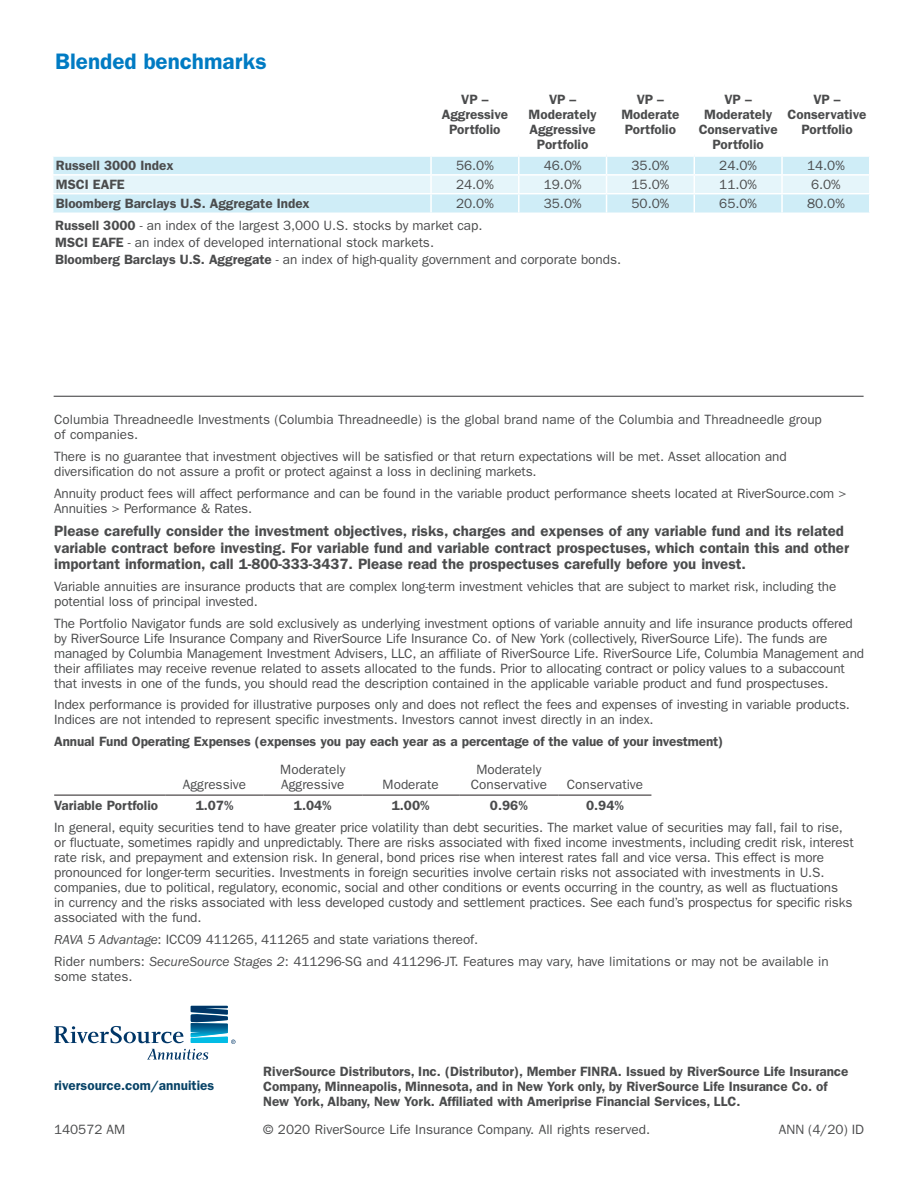
<style>
.page{position:relative;width:918px;height:1188px;background:#fff}
.page>*{position:absolute;margin:0;border:0;box-sizing:border-box;transform-origin:0 0}
.Page_Title_1_25_28{font:600 22.5px "ITC Franklin Gothic Std";color:#007bc3}
.disc{font:600 15px/16.5px "ITC Franklin Gothic Std";color:#4b4c4d}
.disc-2{font:13.5px/15px "ITC Franklin Gothic Std";letter-spacing:-.01em;color:#4b4c4d}
.disc-3{font:600 13.5px/15px "ITC Franklin Gothic Std";color:#4b4c4d}
.Body_9_11_5{font:13.5px "ITC Franklin Gothic Std";color:#4b4c4d}
.Body_9_11_5-2{font:600 13.5px/15px "ITC Franklin Gothic Std";color:#4b4c4d;text-align:center}
.Back_cover_legal{font:600 13.5px "ITC Franklin Gothic Std";color:#084367}
.BODY{font:13.5px "ITC Franklin Gothic Std";color:#4b4c4d}
.s1{font-weight:600}
.s2{font-style:italic}
</style>
<div class="page">
<hr style="left:54px;top:795px;width:112px;height:1px;background:#231f20">
<hr style="left:166px;top:795px;width:97px;height:1px;background:#231f20">
<hr style="left:263px;top:795px;width:99px;height:1px;background:#231f20">
<hr style="left:362px;top:795px;width:97px;height:1px;background:#231f20">
<hr style="left:459px;top:795px;width:100px;height:1px;background:#231f20">
<hr style="left:559px;top:795px;width:92px;height:1px;background:#231f20">
<svg style="left:54px;top:1006px;width:182px;height:54px"></svg>
<hr style="left:54px;top:396px;width:810px;height:1px;background:#4b4c4d">
<svg style="left:53px;top:155px;width:817px;height:58px;background:#daf1f8"></svg>
<p class="Page_Title_1_25_28" style="left:55px;top:48px;width:213px">Blended benchmarks</p>
<p class="Body_9_11_5-2" style="left:442px;top:92px;width:68px">VP –<br>Aggressive<br>Portfolio</p>
<p class="Body_9_11_5-2" style="left:529px;top:92px;width:70px">VP –<br>Moderately<br>Aggressive<br>Portfolio</p>
<p class="Body_9_11_5-2" style="left:621px;top:92px;width:60px">VP –<br>Moderate<br>Portfolio</p>
<p class="Body_9_11_5-2" style="left:699px;top:92px;width:80px">VP –<br>Moderately<br>Conservative<br>Portfolio</p>
<p class="Body_9_11_5-2" style="left:788px;top:92px;width:80px">VP –<br>Conservative<br>Portfolio</p>
<p class="Body_9_11_5-2" style="left:56px;top:158px;width:119px">Russell 3000 Index</p>
<p class="Body_9_11_5" style="left:456px;top:158px;width:39px">56.0%</p>
<p class="Body_9_11_5" style="left:544px;top:158px;width:39px">46.0%</p>
<p class="Body_9_11_5" style="left:632px;top:158px;width:39px">35.0%</p>
<p class="Body_9_11_5" style="left:719px;top:158px;width:39px">24.0%</p>
<p class="Body_9_11_5" style="left:807px;top:158px;width:39px">14.0%</p>
<p class="Body_9_11_5-2" style="left:56px;top:177px;width:70px">MSCI EAFE</p>
<p class="Body_9_11_5" style="left:456px;top:177px;width:39px">24.0%</p>
<p class="Body_9_11_5" style="left:544px;top:177px;width:39px">19.0%</p>
<p class="Body_9_11_5" style="left:632px;top:177px;width:39px">15.0%</p>
<p class="Body_9_11_5" style="left:719px;top:177px;width:39px">11.0%</p>
<p class="Body_9_11_5" style="left:811px;top:177px;width:31px">6.0%</p>
<p class="Body_9_11_5-2" style="left:56px;top:196px;width:256px">Bloomberg Barclays U.S. Aggregate Index</p>
<p class="Body_9_11_5" style="left:456px;top:195px;width:39px">20.0%</p>
<p class="Body_9_11_5" style="left:544px;top:195px;width:39px">35.0%</p>
<p class="Body_9_11_5" style="left:632px;top:195px;width:39px">50.0%</p>
<p class="Body_9_11_5" style="left:719px;top:195px;width:39px">65.0%</p>
<p class="Body_9_11_5" style="left:807px;top:195px;width:39px">80.0%</p>
<p class="Body_9_11_5" style="left:55px;top:217px;width:429px"><span class="s1">Russell 3000</span> - an index of the largest 3,000 U.S. stocks by market cap.</p>
<p class="Body_9_11_5" style="left:55px;top:235px;width:380px"><span class="s1">MSCI EAFE</span> - an index of developed international stock markets.</p>
<p class="Body_9_11_5" style="left:55px;top:252px;width:568px"><span class="s1">Bloomberg Barclays U.S. Aggregate</span> - an index of high-quality government and corporate bonds.</p>
<p class="disc-2" style="left:54px;top:412px;width:769px">Columbia Threadneedle Investments (Columbia Threadneedle) is the global brand name of the Columbia and Threadneedle group of companies.</p>
<p class="disc-2" style="left:54px;top:449px;width:734px">There is no guarantee that investment objectives will be satisfied or that return expectations will be met. Asset allocation and diversification do not assure a profit or protect against a loss in declining markets.</p>
<p class="disc-2" style="left:54px;top:486px;width:794px">Annuity product fees will affect performance and can be found in the variable product performance sheets located at RiverSource.com &gt;<br>Annuities &gt; Performance &amp; Rates.</p>
<p class="disc" style="left:54px;top:523px;width:796px">Please carefully consider the investment objectives, risks, charges and expenses of any variable fund and its related variable contract before investing. For variable fund and variable contract prospectuses, which contain this and other important information, call 1-800-333-3437. Please read the prospectuses carefully before you invest.</p>
<p class="disc-2" style="left:54px;top:579px;width:784px">Variable annuities are insurance products that are complex long-term investment vehicles that are subject to market risk, including the potential loss of principal invested.</p>
<p class="disc-2" style="left:54px;top:616px;width:812px">The Portfolio Navigator funds are sold exclusively as underlying investment options of variable annuity and life insurance products offered by RiverSource Life Insurance Company and RiverSource Life Insurance Co. of New York (collectively, RiverSource Life). The funds are managed by Columbia Management Investment Advisers, LLC, an affiliate of RiverSource Life. RiverSource Life, Columbia Management and their affiliates may receive revenue related to assets allocated to the funds. Prior to allocating contract or policy values to a subaccount that invests in one of the funds, you should read the description contained in the applicable variable product and fund prospectuses.</p>
<p class="disc-2" style="left:54px;top:697px;width:797px">Index performance is provided for illustrative purposes only and does not reflect the fees and expenses of investing in variable products.<br>Indices are not intended to represent specific investments. Investors cannot invest directly in an index.</p>
<p class="disc-3" style="left:54px;top:734px;width:671px">Annual Fund Operating Expenses (expenses you pay each year as a percentage of the value of your investment)</p>
<p class="disc-2" style="left:183px;top:777px;width:65px">Aggressive</p>
<p class="disc-2" style="left:280px;top:762px;width:67px">Moderately<br>Aggressive</p>
<p class="disc-2" style="left:471px;top:762px;width:78px;text-align:center">Moderately<br>Conservative</p>
<p class="disc-2" style="left:567px;top:777px;width:78px">Conservative</p>
<p class="disc-2" style="left:383px;top:777px;width:58px">Moderate</p>
<p class="disc-3" style="left:54px;top:798px;width:106px">Variable Portfolio</p>
<p class="disc-3" style="left:196px;top:798px;width:39px">1.07%</p>
<p class="disc-3" style="left:294px;top:798px;width:39px">1.04%</p>
<p class="disc-3" style="left:392px;top:798px;width:39px">1.00%</p>
<p class="disc-3" style="left:490px;top:798px;width:39px">0.96%</p>
<p class="disc-3" style="left:586px;top:798px;width:39px">0.94%</p>
<p class="disc-2" style="left:54px;top:820px;width:801px">In general, equity securities tend to have greater price volatility than debt securities. The market value of securities may fall, fail to rise, or fluctuate, sometimes rapidly and unpredictably. There are risks associated with fixed income investments, including credit risk, interest rate risk, and prepayment and extension risk. In general, bond prices rise when interest rates fall and vice versa. This effect is more pronounced for longer-term securities. Investments in foreign securities involve certain risks not associated with investments in U.S. companies, due to political, regulatory, economic, social and other conditions or events occurring in the country, as well as fluctuations<br>in currency and the risks associated with less developed custody and settlement practices. See each fund’s prospectus for specific risks associated with the fund.</p>
<p class="disc-2" style="left:54px;top:932px;width:426px"><span class="s2">RAVA 5 Advantage</span>: ICC09 411265, 411265 and state variations thereof.</p>
<p class="disc-2" style="left:54px;top:954px;width:776px">Rider numbers: <span class="s2">SecureSource Stages 2</span>: 411296-SG and 411296-JT. Features may vary, have limitations or may not be available in some states.</p>
<p class="Back_cover_legal" style="left:54px;top:1077px;width:162px">riversource.com/annuities</p>
<p class="disc-3" style="left:263px;top:1063px;width:587px">RiverSource Distributors, Inc. (Distributor), Member FINRA. Issued by RiverSource Life Insurance<br>Company, Minneapolis, Minnesota, and in New York only, by RiverSource Life Insurance Co. of<br>New York, Albany, New York. Affiliated with Ameriprise Financial Services, LLC.</p>
<p class="BODY" style="left:54px;top:1122px;width:73px">140572 AM</p>
<p class="disc-2" style="left:263px;top:1122px;width:388px">© 2020 RiverSource Life Insurance Company. All rights reserved.</p>
<p class="BODY" style="left:779px;top:1122px;width:87px">ANN (4/20) ID</p>
</div>
